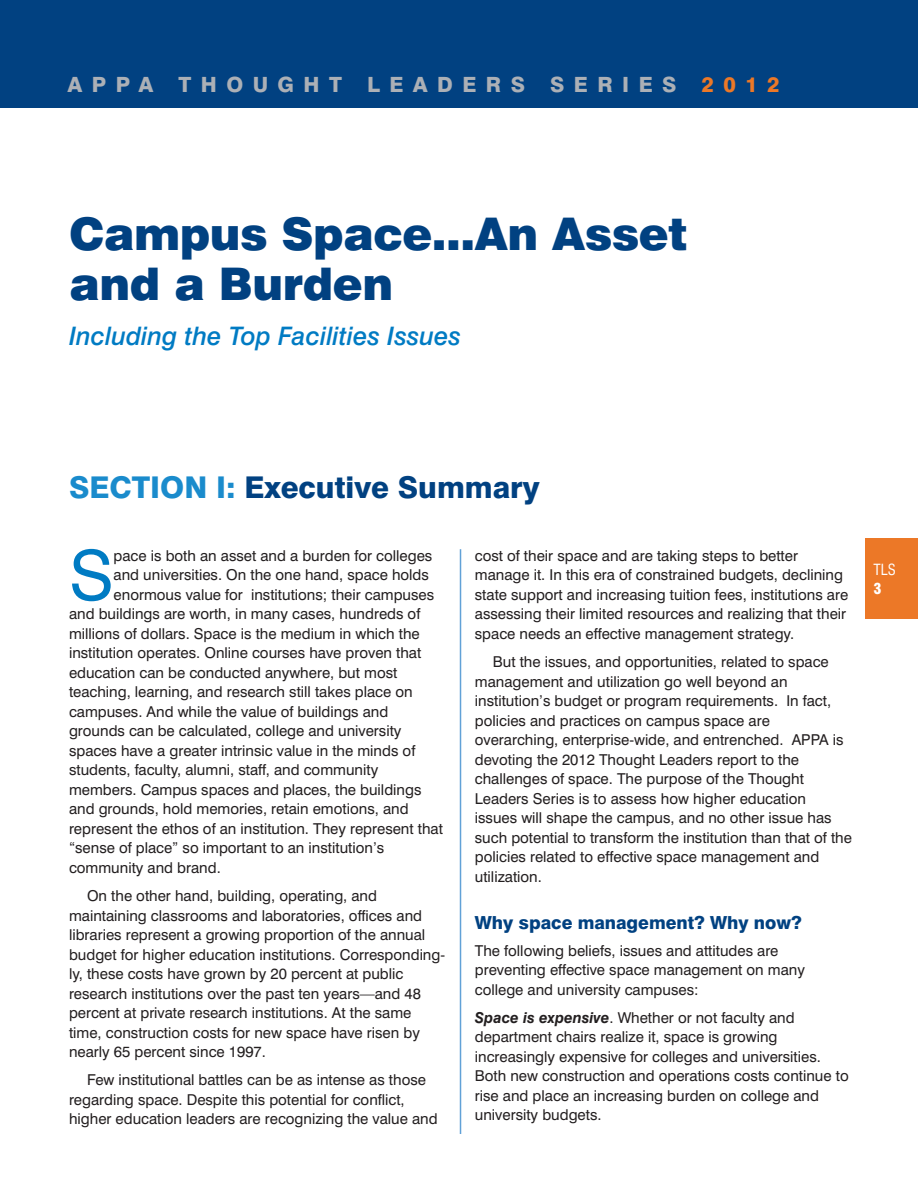
<style>
.page{position:relative;width:918px;height:1188px;background:#fff}
.page>*{position:absolute;margin:0;border:0;box-sizing:border-box;transform-origin:0 0}
.t1{font:69.15px "Swiss 721 BT";color:#007bc3}
.t2{font:900 45px/49.5px "Swiss 721 BT";letter-spacing:-.01em;color:#014181}
.t3{font:800 30px "Swiss 721 BT";color:#014181}
.t4{font:italic 500 25.5px "Swiss 721 BT";color:#007bc3}
.t5{font:800 21px "Swiss 721 BT";letter-spacing:.45em;color:#acb0b6}
.t6{font:800 18px "Swiss 721 BT";color:#014181}
.t7{font:15px/19.5px "Swiss 721 BT";color:#231f20}
.t8{font:condensed 15px "Swiss 721 BT";color:#fff}
.t9{font:900 condensed 15px "Swiss 721 BT";color:#fff}
.s1{color:#ec7827}
.s2{color:#1a8bcc}
.s3{font-weight:700;font-style:italic}
</style>
<div class="page">
<div style="left:0;top:0;width:918px;height:108px;background:#014181"></div>
<div style="left:866px;top:538px;width:52px;height:81px;background:#ec7827"></div>
<hr style="left:460px;top:549px;width:1px;height:585px;background:#61a1d7">
<h3 class="t5" style="left:68px;top:77px;width:713px">APPA THOUGHT LEADERS SERIES <span class="s1">2012</span></h3>
<h2 class="t2" style="left:69px;top:214px;width:620px">Campus Space...An Asset and a Burden</h2>
<h3 class="t4" style="left:69px;top:326px;width:394px">Including the Top Facilities Issues</h3>
<h3 class="t3" style="left:69px;top:476px;width:472px"><span class="s2">SECTION I:</span> Executive Summary</h3>
<h1 class="t1" style="left:69px;top:550px;width:46px">S</h1>
<p class="t7" style="left:114px;top:547px;width:320px">pace is both an asset and a burden for colleges</p>
<p class="t7" style="left:114px;top:567px;width:317px">and universities. On the one hand, space holds</p>
<p class="t7" style="left:114px;top:586px;width:322px">enormous value for institutions; their campuses</p>
<p class="t7" style="left:69px;top:606px;width:353px">and buildings are worth, in many cases, hundreds of</p>
<p class="t7" style="left:69px;top:625px;width:352px">millions of dollars. Space is the medium in which the</p>
<p class="t7" style="left:69px;top:645px;width:354px">institution operates. Online courses have proven that</p>
<p class="t7" style="left:69px;top:664px;width:330px">education can be conducted anywhere, but most</p>
<p class="t7" style="left:69px;top:684px;width:345px">teaching, learning, and research still takes place on</p>
<p class="t7" style="left:69px;top:703px;width:321px">campuses. And while the value of buildings and</p>
<p class="t7" style="left:69px;top:723px;width:334px">grounds can be calculated, college and university</p>
<p class="t7" style="left:69px;top:742px;width:348px">spaces have a greater intrinsic value in the minds of</p>
<p class="t7" style="left:69px;top:762px;width:311px">students, faculty, alumni, staff, and community</p>
<p class="t7" style="left:69px;top:781px;width:354px">members. Campus spaces and places, the buildings</p>
<p class="t7" style="left:69px;top:801px;width:341px">and grounds, hold memories, retain emotions, and</p>
<p class="t7" style="left:69px;top:820px;width:375px">represent the ethos of an institution. They represent that</p>
<p class="t7" style="left:69px;top:840px;width:317px">“sense of place” so important to an institution’s</p>
<p class="t7" style="left:69px;top:859px;width:153px">community and brand.</p>
<p class="t7" style="left:69px;top:888px;width:378px;text-indent:18px">On the other hand, building, operating, and maintaining classrooms and laboratories, offices and libraries represent a growing proportion of the annual budget for higher education institutions. Corresponding&shy;ly, these costs have grown by 20 percent at public research institutions over the past ten years—and 48 percent at private research institutions. At the same time, construction costs for new space have risen by nearly 65 percent since 1997.</p>
<p class="t7" style="left:69px;top:1072px;width:370px;text-indent:18px">Few institutional battles can be as intense as those regarding space. Despite this potential for conflict, higher education leaders are recognizing the value and</p>
<p class="t7" style="left:475px;top:547px;width:375px">cost of their space and are taking steps to better manage it. In this era of constrained budgets, declining state support and increasing tuition fees, institutions are assessing their limited resources and realizing that their space needs an effective management strategy.</p>
<p class="t7" style="left:475px;top:654px;width:379px;text-indent:18px">But the issues, and opportunities, related to space management and utilization go well beyond an institution’s budget or program requirements. In fact, policies and practices on campus space are overarching, enterprise-wide, and entrenched. APPA is devoting the 2012 Thought Leaders report to the challenges of space. The purpose of the Thought Leaders Series is to assess how higher education issues will shape the campus, and no other issue has such potential to transform the institution than that of the policies related to effective space management and utilization.</p>
<p class="t6" style="left:475px;top:916px;width:329px">Why space management? Why now?</p>
<p class="t7" style="left:475px;top:942px;width:332px">The following beliefs, issues and attitudes are preventing effective space management on many college and university campuses:</p>
<p class="t7" style="left:475px;top:1009px;width:375px"><span class="s3">Space is expensive</span>. Whether or not faculty and department chairs realize it, space is growing increasingly expensive for colleges and universities.<br>Both new construction and operations costs continue to rise and place an increasing burden on college and university budgets.</p>
<p class="t8" style="left:874px;top:564px;width:24px">TLS</p>
<p class="t9" style="left:874px;top:583px;width:10px">3</p>
</div>
